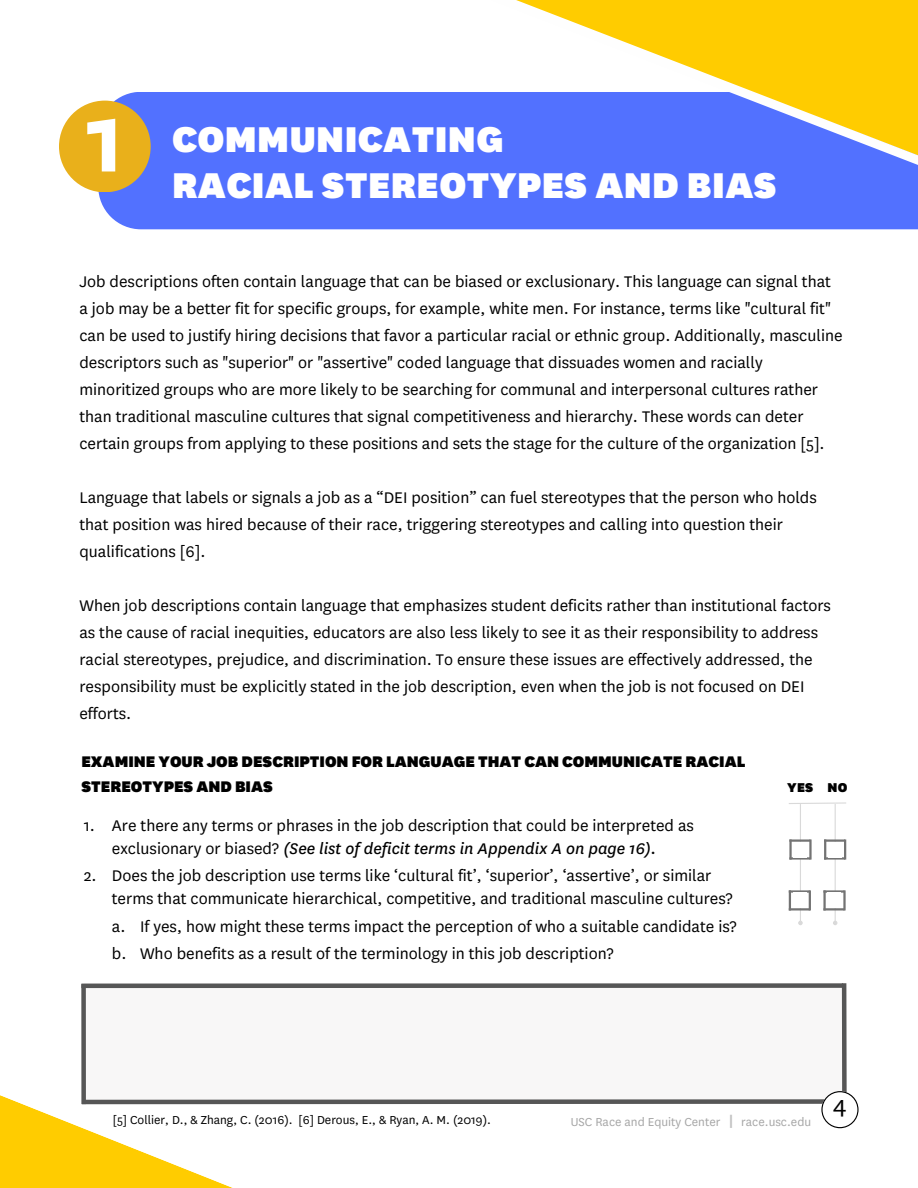
<style>
.page{position:relative;width:918px;height:1188px;background:#fff}
.page>*{position:absolute;margin:0;border:0;box-sizing:border-box;transform-origin:0 0}
.t1{font:700 108px "National";color:#fff}
.t2{font:900 42px "National";letter-spacing:.01em;color:#fff}
.t3{font:27px "National";color:#000}
.t4{font:18px/27px "National";color:#000}
.t5{font:900 18px/24.8px "National";color:#000}
.t6{font:900 15px "National";color:#000}
.t7{font:13.5px "National";color:#000}
.t8{font:13.5px "National";color:#a6a6a6}
.s1{font-style:italic}
</style>
<div class="page">
<svg style="left:0;top:1095px;width:388px;height:93px"></svg>
<div style="left:98px;top:92px;width:377px;height:137px;background:#5271ff"></div>
<div style="left:59px;top:101px;width:92px;height:91px;background:#e9b01b;border-radius:50%"></div>
<div style="left:417px;top:92px;width:58px;height:92px;background:#5271ff"></div>
<svg style="left:475px;top:0;width:443px;height:230px"></svg>
<hr style="left:835px;top:804px;width:1px;height:117px;background:#d9d9d9">
<svg style="left:833px;top:921px;width:4px;height:4px"></svg>
<hr style="left:824px;top:839px;width:21px;height:3px;background:#737373">
<hr style="left:824px;top:857px;width:21px;height:3px;background:#737373">
<hr style="left:844px;top:839px;width:2px;height:21px;background:#737373">
<hr style="left:824px;top:839px;width:2px;height:21px;background:#737373">
<hr style="left:800px;top:804px;width:1px;height:117px;background:#d9d9d9">
<svg style="left:798px;top:921px;width:5px;height:4px"></svg>
<hr style="left:789px;top:839px;width:21px;height:3px;background:#737373">
<hr style="left:789px;top:857px;width:21px;height:3px;background:#737373">
<hr style="left:809px;top:839px;width:3px;height:21px;background:#737373">
<hr style="left:789px;top:839px;width:3px;height:21px;background:#737373">
<hr style="left:823px;top:890px;width:21px;height:3px;background:#737373">
<hr style="left:823px;top:908px;width:21px;height:3px;background:#737373">
<hr style="left:843px;top:890px;width:3px;height:20px;background:#737373">
<hr style="left:823px;top:890px;width:3px;height:20px;background:#737373">
<hr style="left:789px;top:890px;width:21px;height:3px;background:#737373">
<hr style="left:789px;top:908px;width:21px;height:3px;background:#737373">
<hr style="left:809px;top:890px;width:2px;height:20px;background:#737373">
<hr style="left:789px;top:890px;width:2px;height:20px;background:#737373">
<svg style="left:789px;top:802px;width:57px;height:3px"></svg>
<div style="left:793px;top:842px;width:13px;height:15px;background:#fff"></div>
<div style="left:793px;top:893px;width:13px;height:15px;background:#fff"></div>
<div style="left:829px;top:842px;width:13px;height:15px;background:#fff"></div>
<div style="left:827px;top:893px;width:13px;height:15px;background:#fff"></div>
<div style="left:84px;top:983px;width:761px;height:121px;background:#f8f7f7"></div>
<div style="left:842px;top:983px;width:5px;height:120px;background:#565656"></div>
<div style="left:82px;top:1099px;width:765px;height:5px;background:#565656"></div>
<div style="left:81px;top:983px;width:762px;height:5px;background:#565656"></div>
<div style="left:81px;top:984px;width:5px;height:120px;background:#565656"></div>
<svg style="left:730px;top:1115px;width:2px;height:13px"></svg>
<svg style="left:821px;top:1091px;width:38px;height:37px"></svg>
<p class="t1" style="left:85px;top:74px;width:41px">1</p>
<h1 class="t2" style="left:172px;top:114px;width:333px">COMMUNICATING</h1>
<p class="t2" style="left:172px;top:160px;width:606px">RACIAL STEREOTYPES AND BIAS</p>
<h3 class="t4" style="left:79px;top:268px;width:765px">Job descriptions often contain language that can be biased or exclusionary. This language can signal that a job may be a better fit for specific groups, for example, white men. For instance, terms like "cultural fit" can be used to justify hiring decisions that favor a particular racial or ethnic group. Additionally, masculine descriptors such as "superior" or "assertive" coded language that dissuades women and racially minoritized groups who are more likely to be searching for communal and interpersonal cultures rather than traditional masculine cultures that signal competitiveness and hierarchy. These words can deter certain groups from applying to these positions and sets the stage for the culture of the organization [5].</h3>
<h3 class="t4" style="left:79px;top:484px;width:739px">Language that labels or signals a job as a “DEI position” can fuel stereotypes that the person who holds that position was hired because of their race, triggering stereotypes and calling into question their qualifications [6].</h3>
<h3 class="t4" style="left:79px;top:592px;width:753px">When job descriptions contain language that emphasizes student deficits rather than institutional factors as the cause of racial inequities, educators are also less likely to see it as their responsibility to address racial stereotypes, prejudice, and discrimination. To ensure these issues are effectively addressed, the responsibility must be explicitly stated in the job description, even when the job is not focused on DEI efforts.</h3>
<h2 class="t5" style="left:81px;top:749px;width:666px">EXAMINE YOUR JOB DESCRIPTION FOR LANGUAGE THAT CAN COMMUNICATE RACIAL<br>STEREOTYPES AND BIAS</h2>
<h4 class="t4" style="left:84px;top:812px;width:13px">1.</h4>
<p class="t6" style="left:787px;top:779px;width:28px">YES</p>
<p class="t6" style="left:828px;top:779px;width:21px">NO</p>
<h3 class="t4" style="left:112px;top:814px;width:584px;line-height:22.6px">Are there any terms or phrases in the job description that could be interpreted as exclusionary or biased? <span class="s1">(See list of deficit terms in Appendix A on page 16).</span></h3>
<p class="t4" style="left:112px;top:864px;width:622px;line-height:23.2px">Does the job description use terms like ‘cultural fit’, ‘superior’, ‘assertive’, or similar terms that communicate hierarchical, competitive, and traditional masculine cultures?</p>
<h3 class="t4" style="left:112px;top:913px;width:15px">a.</h3>
<p class="t4" style="left:112px;top:940px;width:16px">b.</p>
<h4 class="t4" style="left:84px;top:862px;width:14px">2.</h4>
<p class="t4" style="left:140px;top:913px;width:598px">If yes, how might these terms impact the perception of who a suitable candidate is?</p>
<h3 class="t4" style="left:140px;top:940px;width:475px">Who benefits as a result of the terminology in this job description?</h3>
<p class="t7" style="left:113px;top:1112px;width:380px">[5] Collier, D., &amp; Zhang, C. (2016). [6] Derous, E., &amp; Ryan, A. M. (2019).</p>
<p class="t8" style="left:571px;top:1114px;width:151px">USC Race and Equity Center</p>
<p class="t8" style="left:741px;top:1114px;width:71px">race.usc.edu</p>
<p class="t3" style="left:833px;top:1088px;width:15px">4</p>
</div>
